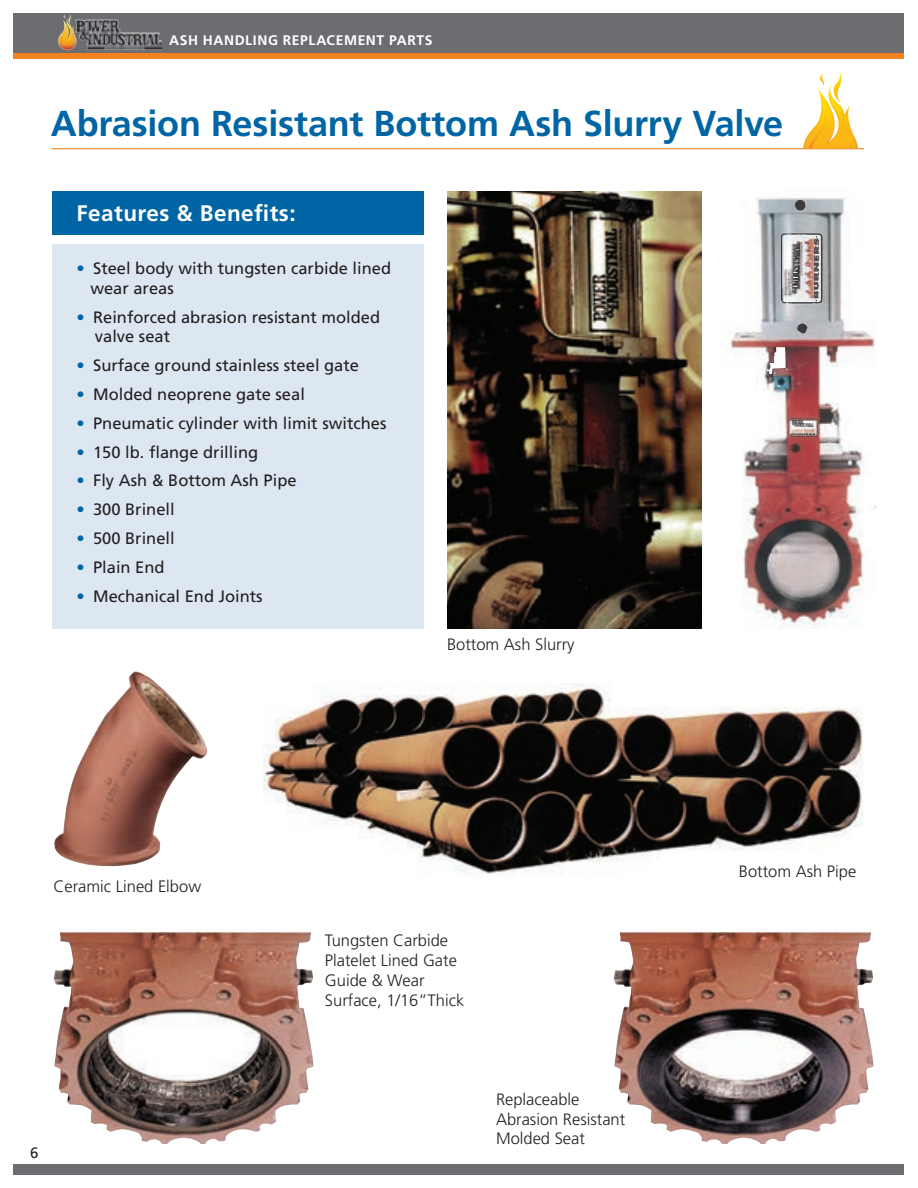
<style>
.page{position:relative;width:918px;height:1188px;background:#fff}
.page>*{position:absolute;margin:0;border:0;box-sizing:border-box;transform-origin:0 0}
.t1{font:700 36px "Frutiger";letter-spacing:-.005em;color:#0065a4}
.t2{font:700 22.5px "Frutiger";letter-spacing:.02em;color:#fff}
.t3{font:16.5px/19.8px "Frutiger";color:#231f20}
.t4{font:300 16.5px/19.8px "Frutiger";color:#231f20}
.t5{font:15px "Frutiger";color:#231f20}
.t6{font:700 13.8px "Frutiger";letter-spacing:.045em;color:#fff}
.s1{color:#0065a4}
</style>
<div class="page">
<div style="left:14px;top:14px;width:890px;height:40px;background:#6c6d70"></div>
<div style="left:14px;top:53px;width:890px;height:6px;background:#f58220"></div>
<div style="left:14px;top:1164px;width:890px;height:10px;background:#6c6d70"></div>
<img style="left:56px;top:13px;width:106px;height:37px">
<hr style="left:52px;top:148px;width:812px;height:1px;background:#f58220">
<img style="left:803px;top:84px;width:55px;height:64px">
<img style="left:805px;top:98px;width:51px;height:50px">
<img style="left:833px;top:71px;width:9px;height:32px">
<img style="left:819px;top:73px;width:6px;height:14px">
<img style="left:809px;top:117px;width:43px;height:31px">
<div style="left:53px;top:192px;width:371px;height:43px;background:#0065a4"></div>
<div style="left:53px;top:244px;width:371px;height:385px;background:#dde7f2"></div>
<img style="left:731px;top:198px;width:145px;height:431px">
<img style="left:781px;top:201px;width:42px;height:133px">
<img style="left:768px;top:347px;width:19px;height:39px">
<img style="left:814px;top:237px;width:6px;height:64px">
<img style="left:791px;top:421px;width:24px;height:15px">
<img style="left:798px;top:242px;width:5px;height:35px">
<img style="left:783px;top:249px;width:17px;height:49px">
<img style="left:447px;top:191px;width:254px;height:438px">
<img style="left:263px;top:683px;width:600px;height:192px">
<img style="left:54px;top:671px;width:154px;height:195px">
<img style="left:54px;top:932px;width:260px;height:212px">
<img style="left:614px;top:932px;width:260px;height:212px">
<p class="t6" style="left:169px;top:32px;width:265px">ASH HANDLING REPLACEMENT PARTS</p>
<h1 class="t1" style="left:51px;top:102px;width:734px">Abrasion Resistant Bottom Ash Slurry Valve</h1>
<h2 class="t2" style="left:77px;top:200px;width:220px">Features &amp; Benefits:</h2>
<p class="t3" style="left:90px;top:258px;width:302px;text-indent:-14px"><span class="s1">•</span> Steel body with tungsten carbide lined wear areas</p>
<p class="t3" style="left:95px;top:307px;width:287px;text-indent:-18px"><span class="s1">•</span> Reinforced abrasion resistant molded valve seat</p>
<p class="t3" style="left:77px;top:355px;width:284px"><span class="s1">•</span> Surface ground stainless steel gate</p>
<p class="t3" style="left:77px;top:384px;width:230px"><span class="s1">•</span> Molded neoprene gate seal</p>
<p class="t3" style="left:77px;top:413px;width:311px"><span class="s1">•</span> Pneumatic cylinder with limit switches</p>
<p class="t3" style="left:77px;top:442px;width:183px"><span class="s1">•</span> 150 lb. flange drilling</p>
<p class="t3" style="left:77px;top:471px;width:222px"><span class="s1">•</span> Fly Ash &amp; Bottom Ash Pipe</p>
<p class="t3" style="left:77px;top:499px;width:100px"><span class="s1">•</span> 300 Brinell</p>
<p class="t3" style="left:77px;top:528px;width:100px"><span class="s1">•</span> 500 Brinell</p>
<p class="t3" style="left:77px;top:557px;width:90px"><span class="s1">•</span> Plain End</p>
<p class="t3" style="left:77px;top:586px;width:188px"><span class="s1">•</span> Mechanical End Joints</p>
<p class="t4" style="left:447px;top:634px;width:129px">Bottom Ash Slurry</p>
<p class="t4" style="left:54px;top:877px;width:149px">Ceramic Lined Elbow</p>
<p class="t5" style="left:30px;top:1144px;width:10px">6</p>
<p class="t4" style="left:325px;top:931px;width:141px">Tungsten Carbide<br>Platelet Lined Gate<br>Guide &amp; Wear<br>Surface, 1/16”Thick</p>
<p class="t4" style="left:496px;top:1089px;width:131px">Replaceable<br>Abrasion Resistant<br>Molded Seat</p>
<p class="t4" style="left:739px;top:862px;width:119px">Bottom Ash Pipe</p>
</div>
